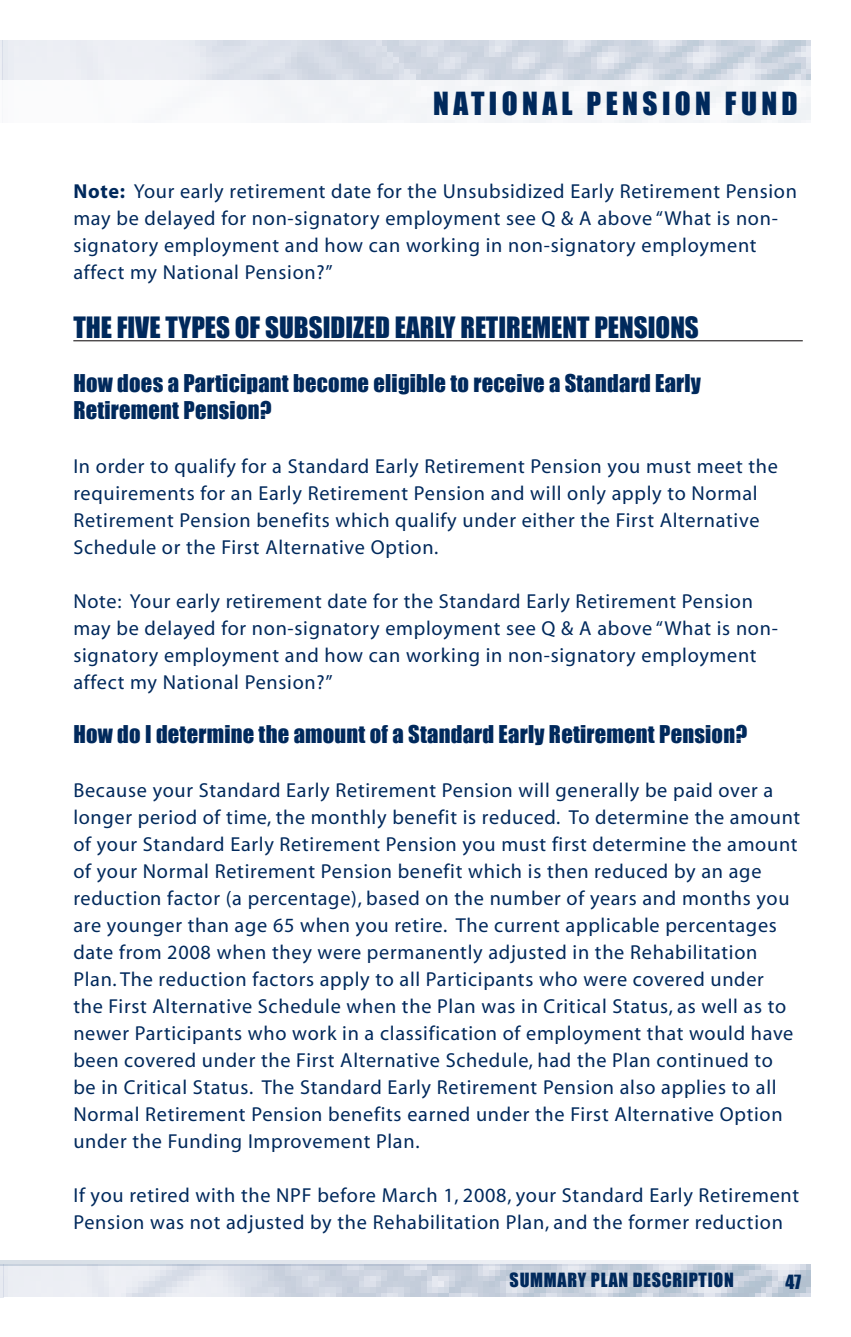
<style>
.page{position:relative;width:851px;height:1337px;background:#fff}
.page>*{position:absolute;margin:0;border:0;box-sizing:border-box;transform-origin:0 0}
.t1{font:29.25px "Impact";letter-spacing:.15em;color:#00295c}
.t2{font:27px "Impact";color:#00295c}
.t3{font:22.5px/27px "Impact";letter-spacing:.01em;color:#00295c}
.t4{font:20.25px/27px "Myriad";letter-spacing:.035em;color:#00295c}
.t5{font:18px "Impact";letter-spacing:.04em;color:#00295c}
.s1{font-weight:700}
</style>
<div class="page">
<img style="left:4px;top:1264px;width:806px;height:33px">
<img style="left:3px;top:40px;width:807px;height:40px">
<div style="left:3px;top:80px;width:807px;height:43px;background:#f6f7f9"></div>
<svg style="left:0;top:1265px;width:4px;height:32px"></svg>
<svg style="left:0;top:1260px;width:771px;height:5px"></svg>
<hr style="left:73px;top:340px;width:729px;height:1px;background:#231f20">
<h1 class="t1" style="left:433px;top:81px;width:366px">national pension fund</h1>
<p class="t4" style="left:73px;top:178px;width:725px"><span class="s1">Note:</span> Your early retirement date for the Unsubsidized Early Retirement Pension may be delayed for non-signatory employment see Q &amp; A above “What is non&shy;signatory employment and how can working in non-signatory employment affect my National Pension?”</p>
<h2 class="t2" style="left:73px;top:306px;width:627px">The Five Types of Subsidized Early Retirement Pensions</h2>
<p class="t3" style="left:73px;top:369px;width:629px">How does a Participant become eligible to receive a Standard Early<br>Retirement Pension?</p>
<p class="t4" style="left:73px;top:453px;width:706px">In order to qualify for a Standard Early Retirement Pension you must meet the requirements for an Early Retirement Pension and will only apply to Normal Retirement Pension benefits which qualify under either the First Alternative Schedule or the First Alternative Option.</p>
<p class="t4" style="left:73px;top:588px;width:706px">Note: Your early retirement date for the Standard Early Retirement Pension may be delayed for non-signatory employment see Q &amp; A above “What is non&shy;signatory employment and how can working in non-signatory employment affect my National Pension?”</p>
<p class="t3" style="left:73px;top:720px;width:675px">How do I determine the amount of a Standard Early Retirement Pension?</p>
<p class="t4" style="left:73px;top:777px;width:728px">Because your Standard Early Retirement Pension will generally be paid over a longer period of time, the monthly benefit is reduced. To determine the amount of your Standard Early Retirement Pension you must first determine the amount of your Normal Retirement Pension benefit which is then reduced by an age reduction factor (a percentage), based on the number of years and months you are younger than age 65 when you retire. The current applicable percentages date from 2008 when they were permanently adjusted in the Rehabilitation Plan. The reduction factors apply to all Participants who were covered under<br>the First Alternative Schedule when the Plan was in Critical Status, as well as to newer Participants who work in a classification of employment that would have been covered under the First Alternative Schedule, had the Plan continued to be in Critical Status. The Standard Early Retirement Pension also applies to all Normal Retirement Pension benefits earned under the First Alternative Option under the Funding Improvement Plan.</p>
<p class="t4" style="left:73px;top:1182px;width:727px">If you retired with the NPF before March 1, 2008, your Standard Early Retirement<br>Pension was not adjusted by the Rehabilitation Plan, and the former reduction</p>
<p class="t5" style="left:509px;top:1266px;width:226px">SUMMARY PLAN DESCRIPTION</p>
<p class="t5" style="left:785px;top:1267px;width:17px">47</p>
</div>
